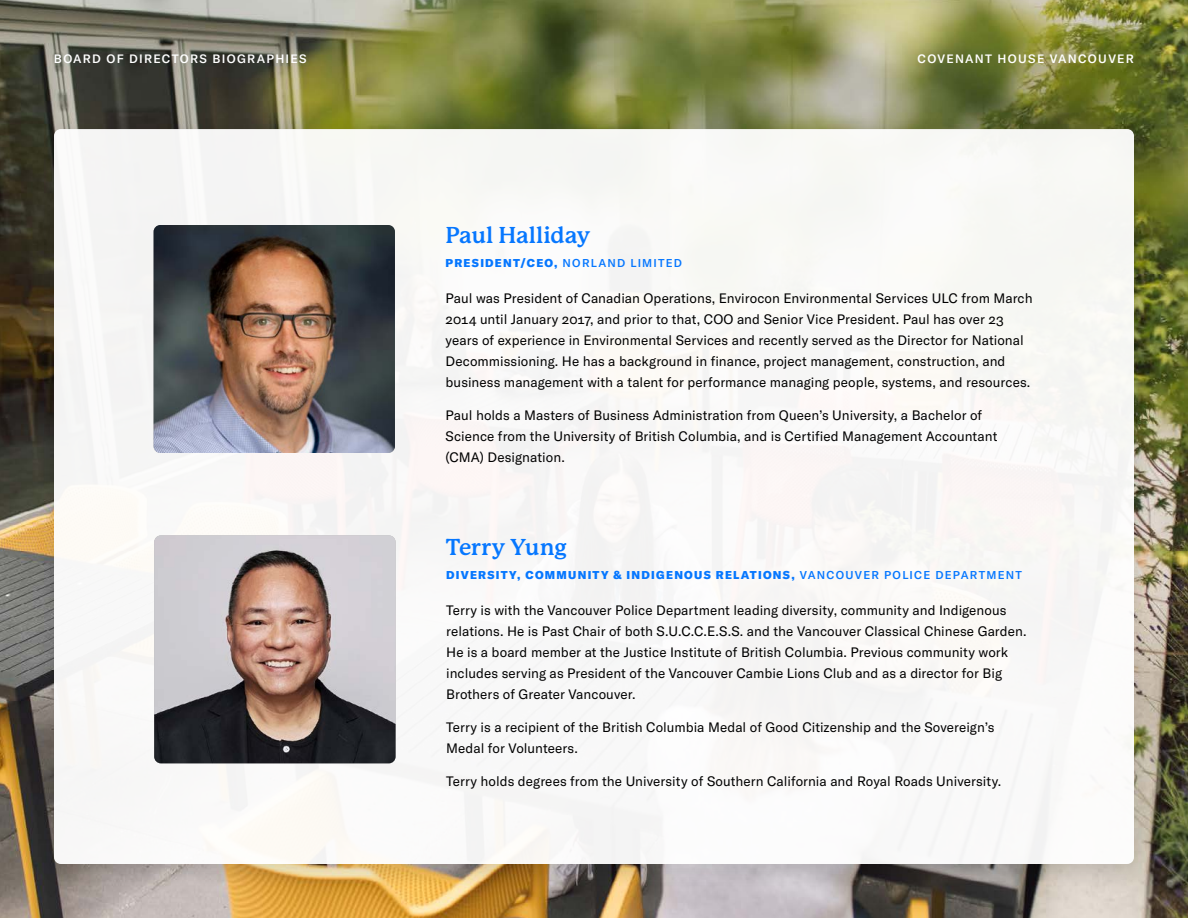
<style>
.page{position:relative;width:1188px;height:918px;background:#fff}
.page>*{position:absolute;margin:0;border:0;box-sizing:border-box;transform-origin:0 0}
.t1{font:700 22.5px "P22 Mackinac Pro";color:#0677ff}
.t2{font:13.5px/21px "GT America";letter-spacing:.005em;color:#000}
.t3{font:500 12px "GT America";letter-spacing:.105em;color:#fff}
.t4{font:900 11.25px "GT America";letter-spacing:.115em;color:#0677ff}
.s1{font-weight:500}
</style>
<div class="page">
<img style="left:0;top:0;width:1188px;height:918px">
<div style="left:32px;top:113px;width:1124px;height:780px;background:#000;opacity:.15"></div>
<div style="left:54px;top:129px;width:1080px;height:735px;background:#f8f8f6;border-radius:7px"></div>
<img style="left:154px;top:225px;width:241px;height:228px">
<img style="left:154px;top:535px;width:242px;height:228px">
<p class="t3" style="left:54px;top:51px;width:254px">BOARD OF DIRECTORS BIOGRAPHIES</p>
<p class="t3" style="left:918px;top:51px;width:218px">COVENANT HOUSE VANCOUVER</p>
<h1 class="t1" style="left:446px;top:222px;width:146px">Paul Halliday</h1>
<p class="t4" style="left:446px;top:256px;width:238px">PRESIDENT/CEO, <span class="s1">NORLAND LIMITED</span></p>
<p class="t2" style="left:446px;top:288px;width:589px">Paul was President of Canadian Operations, Envirocon Environmental Services ULC from March 2014 until January 2017, and prior to that, COO and Senior Vice President. Paul has over 23 years of experience in Environmental Services and recently served as the Director for National Decommissioning. He has a background in finance, project management, construction, and business management with a talent for performance managing people, systems, and resources.</p>
<p class="t2" style="left:446px;top:405px;width:553px">Paul holds a Masters of Business Administration from Queen’s University, a Bachelor of<br>Science from the University of British Columbia, and is Certified Management Accountant (CMA) Designation.</p>
<h1 class="t1" style="left:446px;top:534px;width:122px">Terry Yung</h1>
<p class="t4" style="left:446px;top:568px;width:577px">DIVERSITY, COMMUNITY &amp; INDIGENOUS RELATIONS, <span class="s1">VANCOUVER POLICE DEPARTMENT</span></p>
<p class="t2" style="left:446px;top:600px;width:582px">Terry is with the Vancouver Police Department leading diversity, community and Indigenous relations. He is Past Chair of both S.U.C.C.E.S.S. and the Vancouver Classical Chinese Garden.<br>He is a board member at the Justice Institute of British Columbia. Previous community work includes serving as President of the Vancouver Cambie Lions Club and as a director for Big Brothers of Greater Vancouver.</p>
<p class="t2" style="left:446px;top:717px;width:550px">Terry is a recipient of the British Columbia Medal of Good Citizenship and the Sovereign’s<br>Medal for Volunteers.</p>
<p class="t2" style="left:446px;top:771px;width:557px">Terry holds degrees from the University of Southern California and Royal Roads University.</p>
</div>
